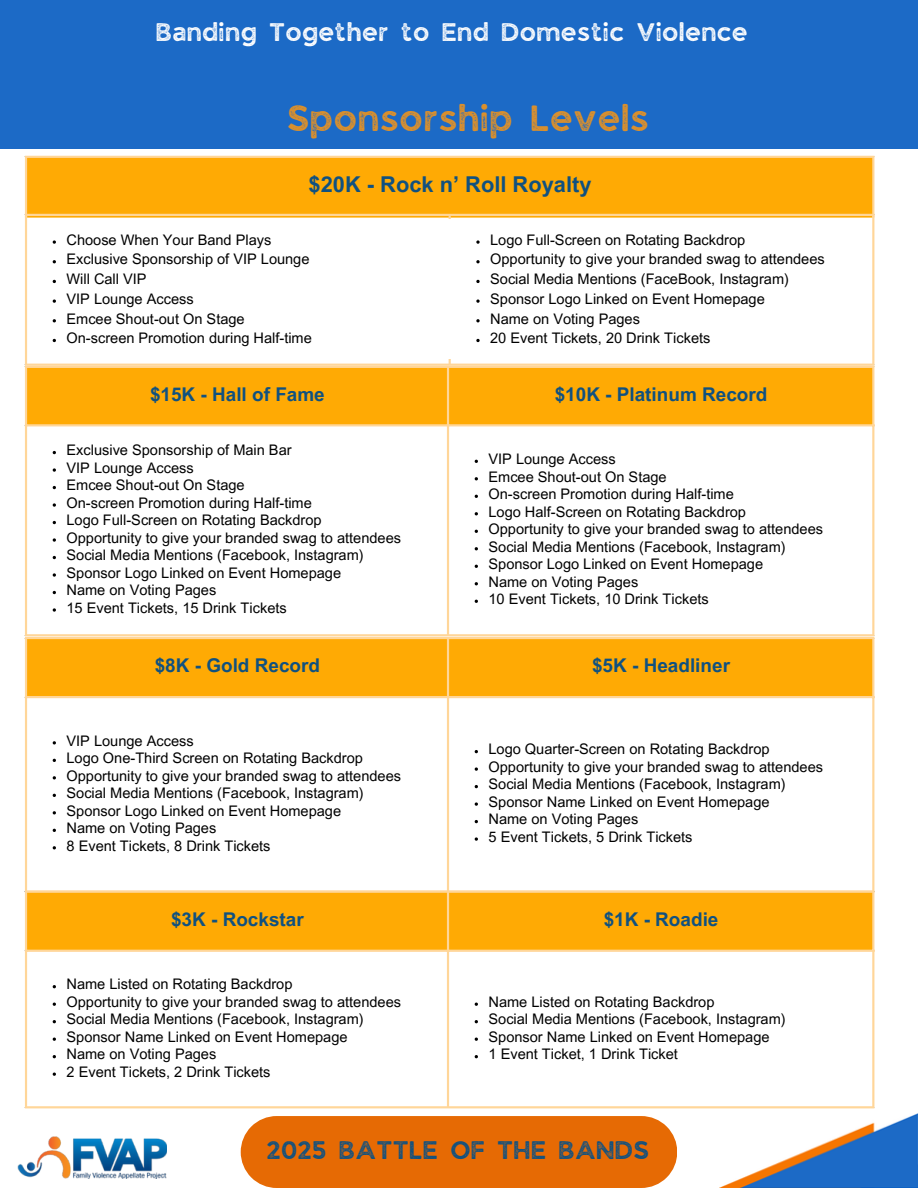
<style>
.page{position:relative;width:918px;height:1188px;background:#fff}
.page>*{position:absolute;margin:0;border:0;box-sizing:border-box;transform-origin:0 0}
.t1{font:34.5px "JA Jaya Giri Sans Rough";color:#db902c}
.t2{font:24px "JA Jaya Giri Sans Rough";color:#fff}
.t3{font:24px "JA Jaya Giri Sans Rough";color:#105180}
.t4{font:700 21.9px "Arial MT Pro";color:#105180}
.t5{font:700 18.9px "Arial MT Pro";color:#105180}
.t6{font:14.55px "Arial MT Pro";color:#000}
</style>
<div class="page">
<img style="left:18px;top:1137px;width:148px;height:41px">
<img style="left:720px;top:1114px;width:198px;height:74px">
<div style="left:0;top:0;width:918px;height:149px;background:#1c6ac6"></div>
<div style="left:26px;top:157px;width:848px;height:62px;background:#ffaa04"></div>
<hr style="left:25px;top:158px;width:2px;height:60px;background:#ffd699">
<hr style="left:872px;top:158px;width:2px;height:60px;background:#ffd699">
<hr style="left:25px;top:156px;width:849px;height:2px;background:#ffd699">
<hr style="left:25px;top:218px;width:849px;height:2px;background:#fff">
<svg style="left:53px;top:240px;width:3px;height:4px"></svg>
<svg style="left:53px;top:299px;width:3px;height:4px"></svg>
<svg style="left:476px;top:240px;width:4px;height:4px"></svg>
<svg style="left:476px;top:260px;width:4px;height:3px"></svg>
<svg style="left:476px;top:280px;width:4px;height:3px"></svg>
<svg style="left:476px;top:299px;width:4px;height:4px"></svg>
<svg style="left:476px;top:319px;width:4px;height:3px"></svg>
<svg style="left:476px;top:339px;width:4px;height:3px"></svg>
<hr style="left:25px;top:216px;width:2px;height:148px;background:#ffd699">
<hr style="left:449px;top:216px;width:2px;height:148px;background:#ffd699">
<hr style="left:872px;top:216px;width:2px;height:148px;background:#ffd699">
<hr style="left:25px;top:214px;width:849px;height:2px;background:#ffd699">
<hr style="left:25px;top:364px;width:849px;height:2px;background:#ffd699">
<div style="left:27px;top:368px;width:845px;height:56px;background:#ffaa04"></div>
<svg style="left:53px;top:468px;width:3px;height:4px"></svg>
<svg style="left:53px;top:503px;width:3px;height:4px"></svg>
<svg style="left:53px;top:538px;width:3px;height:4px"></svg>
<svg style="left:53px;top:573px;width:3px;height:4px"></svg>
<svg style="left:53px;top:608px;width:3px;height:4px"></svg>
<hr style="left:25px;top:368px;width:2px;height:266px;background:#ffd699">
<hr style="left:447px;top:368px;width:2px;height:266px;background:#ffd699">
<hr style="left:872px;top:368px;width:2px;height:266px;background:#ffd699">
<hr style="left:25px;top:366px;width:849px;height:2px;background:#ffd699">
<hr style="left:25px;top:424px;width:849px;height:2px;background:#ffd699">
<hr style="left:25px;top:634px;width:849px;height:2px;background:#ffd699">
<div style="left:27px;top:639px;width:845px;height:57px;background:#ffaa04"></div>
<svg style="left:53px;top:741px;width:3px;height:4px"></svg>
<svg style="left:475px;top:767px;width:3px;height:4px"></svg>
<svg style="left:475px;top:802px;width:3px;height:4px"></svg>
<svg style="left:475px;top:837px;width:3px;height:4px"></svg>
<hr style="left:25px;top:639px;width:2px;height:252px;background:#ffd699">
<hr style="left:447px;top:639px;width:2px;height:252px;background:#ffd699">
<hr style="left:872px;top:639px;width:2px;height:252px;background:#ffd699">
<hr style="left:25px;top:637px;width:849px;height:2px;background:#ffd699">
<hr style="left:25px;top:696px;width:849px;height:2px;background:#ffd699">
<div style="left:27px;top:893px;width:845px;height:57px;background:#ffaa04"></div>
<hr style="left:25px;top:893px;width:2px;height:213px;background:#ffd699">
<hr style="left:447px;top:893px;width:2px;height:213px;background:#ffd699">
<hr style="left:872px;top:893px;width:2px;height:213px;background:#ffd699">
<hr style="left:25px;top:891px;width:849px;height:2px;background:#ffd699">
<hr style="left:25px;top:950px;width:849px;height:2px;background:#ffd699">
<hr style="left:25px;top:1106px;width:849px;height:2px;background:#ffd699">
<div style="left:420px;top:220px;width:39px;height:139px;background:#fff"></div>
<div style="left:241px;top:1116px;width:436px;height:72px;background:#e66a04"></div>
<p class="t2" style="left:157px;top:22px;width:594px">Banding Together to End Domestic Violence</p>
<p class="t1" style="left:288px;top:104px;width:364px">Sponsorship Levels</p>
<p class="t4" style="left:309px;top:176px;width:284px">$20K - Rock n’ Roll Royalty</p>
<p class="t6" style="left:67px;top:234px;width:206px">Choose When Your Band Plays</p>
<h1 class="t6" style="left:67px;top:254px;width:245px">Exclusive Sponsorship of VIP Lounge</h1>
<p class="t6" style="left:67px;top:274px;width:82px">Will Call VIP</p>
<p class="t6" style="left:67px;top:293px;width:129px">VIP Lounge Access</p>
<p class="t6" style="left:67px;top:313px;width:180px">Emcee Shout-out On Stage</p>
<p class="t6" style="left:67px;top:333px;width:247px">On-screen Promotion during Half-time</p>
<p class="t6" style="left:490px;top:234px;width:257px">Logo Full-Screen on Rotating Backdrop</p>
<p class="t6" style="left:490px;top:254px;width:336px">Opportunity to give your branded swag to attendees</p>
<p class="t6" style="left:490px;top:274px;width:300px">Social Media Mentions (FaceBook, Instagram)</p>
<p class="t6" style="left:490px;top:293px;width:276px">Sponsor Logo Linked on Event Homepage</p>
<p class="t6" style="left:490px;top:313px;width:151px">Name on Voting Pages</p>
<p class="t6" style="left:490px;top:333px;width:222px">20 Event Tickets, 20 Drink Tickets</p>
<p class="t5" style="left:150px;top:387px;width:176px">$15K - Hall of Fame</p>
<p class="t5" style="left:555px;top:387px;width:214px">$10K - Platinum Record</p>
<p class="t6" style="left:67px;top:445px;width:227px">Exclusive Sponsorship of Main Bar</p>
<p class="t6" style="left:67px;top:462px;width:129px">VIP Lounge Access</p>
<p class="t6" style="left:67px;top:480px;width:180px">Emcee Shout-out On Stage</p>
<p class="t6" style="left:67px;top:497px;width:247px">On-screen Promotion during Half-time</p>
<p class="t6" style="left:67px;top:515px;width:257px">Logo Full-Screen on Rotating Backdrop</p>
<p class="t6" style="left:67px;top:532px;width:336px">Opportunity to give your branded swag to attendees</p>
<p class="t6" style="left:67px;top:550px;width:299px">Social Media Mentions (Facebook, Instagram)</p>
<p class="t6" style="left:67px;top:567px;width:276px">Sponsor Logo Linked on Event Homepage</p>
<p class="t6" style="left:67px;top:585px;width:151px">Name on Voting Pages</p>
<p class="t6" style="left:67px;top:602px;width:222px">15 Event Tickets, 15 Drink Tickets</p>
<p class="t6" style="left:489px;top:453px;width:129px">VIP Lounge Access</p>
<p class="t6" style="left:489px;top:471px;width:180px">Emcee Shout-out On Stage</p>
<p class="t6" style="left:489px;top:488px;width:247px">On-screen Promotion during Half-time</p>
<p class="t6" style="left:489px;top:506px;width:259px">Logo Half-Screen on Rotating Backdrop</p>
<p class="t6" style="left:489px;top:523px;width:336px">Opportunity to give your branded swag to attendees</p>
<p class="t6" style="left:489px;top:541px;width:299px">Social Media Mentions (Facebook, Instagram)</p>
<p class="t6" style="left:489px;top:558px;width:276px">Sponsor Logo Linked on Event Homepage</p>
<p class="t6" style="left:489px;top:576px;width:151px">Name on Voting Pages</p>
<p class="t6" style="left:489px;top:593px;width:222px">10 Event Tickets, 10 Drink Tickets</p>
<p class="t5" style="left:155px;top:659px;width:167px">$8K - Gold Record</p>
<p class="t5" style="left:592px;top:659px;width:139px">$5K - Headliner</p>
<p class="t6" style="left:67px;top:735px;width:129px">VIP Lounge Access</p>
<p class="t6" style="left:67px;top:753px;width:298px">Logo One-Third Screen on Rotating Backdrop</p>
<p class="t6" style="left:67px;top:770px;width:336px">Opportunity to give your branded swag to attendees</p>
<p class="t6" style="left:67px;top:788px;width:299px">Social Media Mentions (Facebook, Instagram)</p>
<p class="t6" style="left:67px;top:805px;width:276px">Sponsor Logo Linked on Event Homepage</p>
<p class="t6" style="left:67px;top:823px;width:151px">Name on Voting Pages</p>
<p class="t6" style="left:67px;top:840px;width:206px">8 Event Tickets, 8 Drink Tickets</p>
<p class="t6" style="left:489px;top:744px;width:283px">Logo Quarter-Screen on Rotating Backdrop</p>
<p class="t6" style="left:489px;top:761px;width:336px">Opportunity to give your branded swag to attendees</p>
<p class="t6" style="left:489px;top:779px;width:299px">Social Media Mentions (Facebook, Instagram)</p>
<p class="t6" style="left:489px;top:796px;width:283px">Sponsor Name Linked on Event Homepage</p>
<p class="t6" style="left:489px;top:814px;width:151px">Name on Voting Pages</p>
<p class="t6" style="left:489px;top:831px;width:206px">5 Event Tickets, 5 Drink Tickets</p>
<p class="t5" style="left:171px;top:912px;width:134px">$3K - Rockstar</p>
<p class="t5" style="left:604px;top:912px;width:116px">$1K - Roadie</p>
<p class="t6" style="left:67px;top:979px;width:227px">Name Listed on Rotating Backdrop</p>
<p class="t6" style="left:67px;top:996px;width:336px">Opportunity to give your branded swag to attendees</p>
<p class="t6" style="left:67px;top:1014px;width:299px">Social Media Mentions (Facebook, Instagram)</p>
<p class="t6" style="left:67px;top:1031px;width:283px">Sponsor Name Linked on Event Homepage</p>
<p class="t6" style="left:67px;top:1049px;width:151px">Name on Voting Pages</p>
<p class="t6" style="left:67px;top:1066px;width:206px">2 Event Tickets, 2 Drink Tickets</p>
<p class="t6" style="left:489px;top:996px;width:227px">Name Listed on Rotating Backdrop</p>
<p class="t6" style="left:489px;top:1014px;width:299px">Social Media Mentions (Facebook, Instagram)</p>
<p class="t6" style="left:489px;top:1031px;width:283px">Sponsor Name Linked on Event Homepage</p>
<p class="t6" style="left:489px;top:1049px;width:191px">1 Event Ticket, 1 Drink Ticket</p>
<p class="t3" style="left:267px;top:1140px;width:385px">2025 BATTLE OF THE BANDS</p>
</div>
